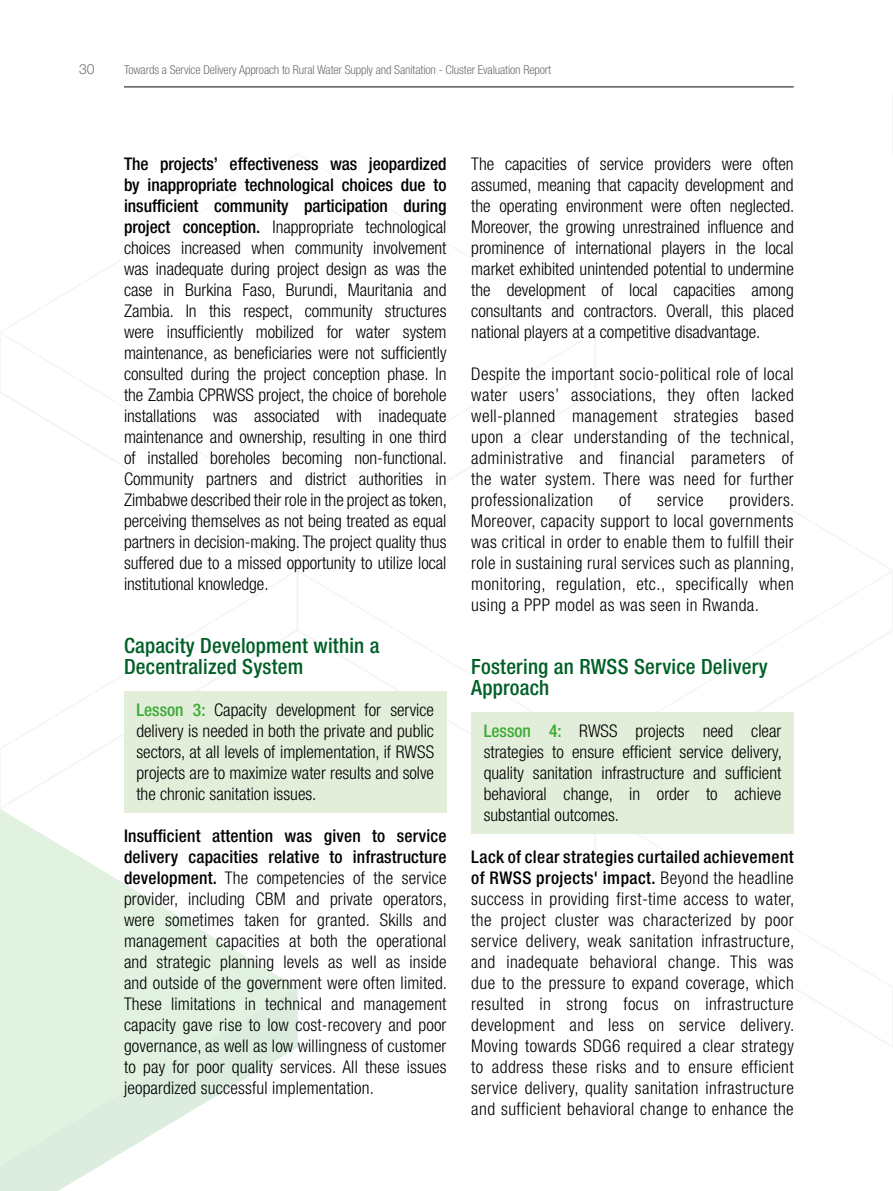
<style>
.page{position:relative;width:893px;height:1191px;background:#fff}
.page>*{position:absolute;margin:0;border:0;box-sizing:border-box;transform-origin:0 0}
.t1{font:500 condensed 21px/21px "Helvetica Neue LT Std";letter-spacing:.01em;color:#005f27}
.t2{font:300 condensed 17.5px/21px "Helvetica Neue LT Std";letter-spacing:.01em;color:#000;text-align:justify}
.t3{font:300 14px "Helvetica Neue LT Std";color:#706f6f}
.t4{font:300 condensed 12.25px "Helvetica Neue LT Std";letter-spacing:-.01em;color:#706f6f}
.s1{font-weight:500}
.s2{font-weight:500;color:#3aaa35}
</style>
<div class="page">
<svg style="left:0;top:809px;width:298px;height:178px;fill:#e2f2e0"></svg>
<svg style="left:1px;top:987px;width:297px;height:204px;fill:#e1f2e0"></svg>
<svg style="left:0;top:987px;width:1px;height:204px"></svg>
<hr style="left:124px;top:86px;width:670px;height:2px;background:#706f6f">
<div style="left:124px;top:691px;width:322px;height:121px;background:#e2eeda"></div>
<div style="left:471px;top:712px;width:323px;height:121px;background:#e2eeda"></div>
<p class="t3" style="left:79px;top:61px;width:17px">30</p>
<p class="t4" style="left:124px;top:63px;width:429px">Towards a Service Delivery Approach to Rural Water Supply and Sanitation - Cluster Evaluation Report</p>
<p class="t2" style="left:124px;top:153px;width:325px"><span class="s1">The projects’ effectiveness was jeopardized by inappropriate technological choices due to insufficient community participation during project conception.</span> Inappropriate technological choices increased when community involvement was inadequate during project design as was the case in Burkina Faso, Burundi, Mauritania and Zambia. In this respect, community structures were insufficiently mobilized for water system maintenance, as beneficiaries were not sufficiently consulted during the project conception phase. In the Zambia CPRWSS project, the choice of borehole installations was associated with inadequate maintenance and ownership, resulting in one third of installed boreholes becoming non-functional.<br>Community partners and district authorities in Zimbabwe described their role in the project as token, perceiving themselves as not being treated as equal partners in decision-making. The project quality thus suffered due to a missed opportunity to utilize local institutional knowledge.</p>
<p class="t1" style="left:124px;top:635px;width:257px">Capacity Development within a<br>Decentralized System</p>
<p class="t2" style="left:136px;top:699px;width:299px"><span class="s2">Lesson 3:</span> Capacity development for service delivery is needed in both the private and public sectors, at all levels of implementation, if RWSS projects are to maximize water results and solve the chronic sanitation issues.</p>
<p class="t2" style="left:124px;top:825px;width:325px"><span class="s1">Insufficient attention was given to service delivery capacities relative to infrastructure development.</span> The competencies of the service provider, including CBM and private operators, were sometimes taken for granted. Skills and management capacities at both the operational and strategic planning levels as well as inside and outside of the government were often limited.<br>These limitations in technical and management capacity gave rise to low cost-recovery and poor governance, as well as low willingness of customer to pay for poor quality services. All these issues jeopardized successful implementation.</p>
<p class="t2" style="left:471px;top:153px;width:325px">The capacities of service providers were often assumed, meaning that capacity development and the operating environment were often neglected.<br>Moreover, the growing unrestrained influence and prominence of international players in the local market exhibited unintended potential to undermine the development of local capacities among consultants and contractors. Overall, this placed national players at a competitive disadvantage.</p>
<p class="t2" style="left:471px;top:363px;width:325px">Despite the important socio-political role of local water users’ associations, they often lacked well-planned management strategies based upon a clear understanding of the technical, administrative and financial parameters of the water system. There was need for further professionalization</p>
<p class="t2" style="left:619px;top:489px;width:14px">of</p>
<p class="t2" style="left:657px;top:489px;width:48px">service</p>
<p class="t2" style="left:471px;top:489px;width:325px;text-indent:258px">providers.<br>Moreover, capacity support to local governments was critical in order to enable them to fulfill their role in sustaining rural services such as planning, monitoring, regulation, etc., specifically when using a PPP model as was seen in Rwanda.</p>
<p class="t1" style="left:471px;top:656px;width:298px">Fostering an RWSS Service Delivery<br>Approach</p>
<p class="t2" style="left:484px;top:720px;width:300px"><span class="s2">Lesson 4:</span> RWSS projects need clear strategies to ensure efficient service delivery, quality sanitation infrastructure and sufficient behavioral change, in order to achieve substantial outcomes.</p>
<p class="t2" style="left:471px;top:846px;width:325px"><span class="s1">Lack of clear strategies curtailed achievement of RWSS projects' impact.</span> Beyond the headline success in providing first-time access to water, the project cluster was characterized by poor service delivery, weak sanitation infrastructure, and inadequate behavioral change. This was due to the pressure to expand coverage, which resulted in strong focus on infrastructure development and less on service delivery.<br>Moving towards SDG6 required a clear strategy to address these risks and to ensure efficient service delivery, quality sanitation infrastructure and sufficient behavioral change to enhance the</p>
</div>
